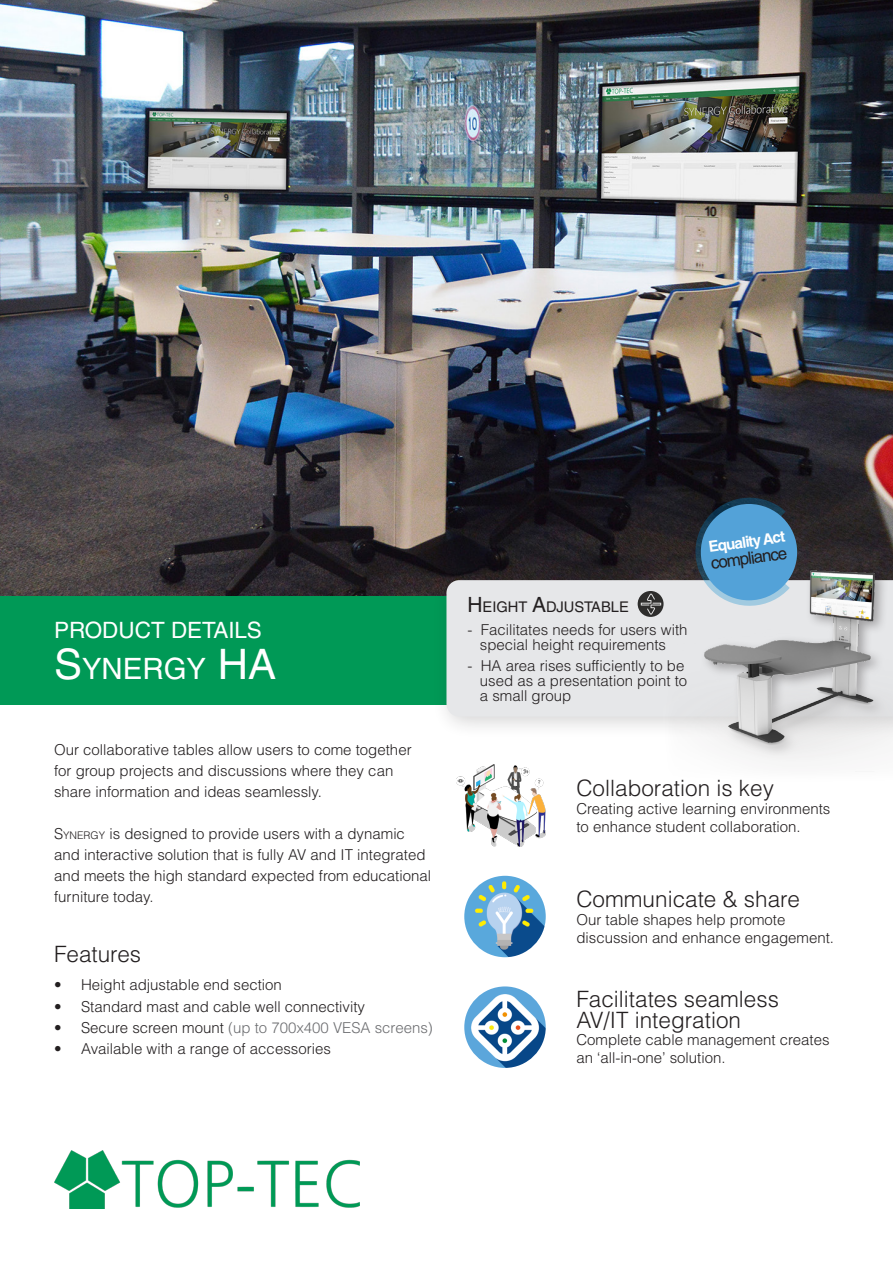
<style>
.page{position:relative;width:893px;height:1263px;background:#fff}
.page>*{position:absolute;margin:0;border:0;box-sizing:border-box;transform-origin:0 0}
.t1{font:29.4px "Helvetica LT Std";color:#fff}
.Body_Style{font:300 22.5px "Helvetica LT Std";color:#231f20}
.SUBTITLE{font:22.5px "Helvetica LT Std";color:#fff}
.FRONT_PAGE_BODY_TEXT{font:300 22.5px "Helvetica LT Std";color:#231f20}
.t2{font:17.1px "Helvetica LT Std";color:#231f20}
.t3{font:700 15.3px "Helvetica LT Std";color:#fff}
.Body_Style-2{font:300 15px/21px "Helvetica LT Std";color:#231f20}
.SUBTITLE-2{font:300 15px "Helvetica LT Std";color:#231f20}
.t4{font:300 15px "Helvetica LT Std";color:#6c6d70}
.SUBTITLE-3{font:14.7px "Helvetica LT Std";color:#231f20}
.s1{font-size:42px}
.s2{font-style:inherit}
.s3{font-size:10.5px}
.s4{color:#231f20}
.s5{font-size:21px}
</style>
<div class="page">
<img style="left:0;top:0;width:893px;height:596px">
<img style="left:54px;top:1150px;width:305px;height:59px">
<div style="left:0;top:596px;width:893px;height:108px;background:#009956"></div>
<img style="left:464px;top:876px;width:82px;height:81px;border-radius:41px">
<img style="left:456px;top:765px;width:90px;height:81px">
<img style="left:464px;top:986px;width:82px;height:82px;border-radius:41px">
<div style="left:432px;top:565px;width:461px;height:174px;background:#231f20;opacity:.2"></div>
<div style="left:446px;top:580px;width:215px;height:136px;background:#e6e7e9"></div>
<div style="left:661px;top:567px;width:232px;height:217px;background:#231f20;opacity:.35"></div>
<img style="left:664px;top:563px;width:229px;height:208px">
<svg style="left:689px;top:492px;width:101px;height:120px;background:#69737c"></svg>
<div style="left:701px;top:504px;width:96px;height:96px;background:#53a2d8;border-radius:50%"></div>
<img style="left:638px;top:591px;width:26px;height:26px;border-radius:13px">
<p class="SUBTITLE" style="left:54px;top:617px;width:209px">PRODUCT DETAILS</p>
<p class="t1" style="left:54px;top:652px;width:224px"><span class="s1">S</span>YNERGY <span class="s1">HA</span></p>
<p class="Body_Style-2" style="left:54px;top:739px;width:359px">Our collaborative tables allow users to come together for group projects and discussions where they can share information and ideas seamlessly.</p>
<p class="Body_Style-2" style="left:54px;top:823px;width:379px"><span class="s2">S</span><span class="s3">YNERGY</span> is designed to provide users with a dynamic and interactive solution that is fully AV and IT integrated and meets the high standard expected from educational furniture today.</p>
<p class="FRONT_PAGE_BODY_TEXT" style="left:54px;top:940px;width:89px">Features</p>
<p class="Body_Style-2" style="left:54px;top:974px;width:229px">• Height adjustable end section</p>
<p class="Body_Style-2" style="left:54px;top:996px;width:312px">• Standard mast and cable well connectivity</p>
<p class="t4" style="left:54px;top:1018px;width:380px"><span class="s4">• Secure screen mount</span> (up to 700x400 VESA screens)</p>
<p class="Body_Style-2" style="left:54px;top:1038px;width:278px">• Available with a range of accessories</p>
<p class="SUBTITLE-3" style="left:467px;top:598px;width:163px"><span class="s5">H</span>EIGHT <span class="s5">A</span>DJUSTABLE</p>
<p class="SUBTITLE-2" style="left:467px;top:620px;width:222px">- Facilitates needs for users with</p>
<p class="SUBTITLE-2" style="left:480px;top:635px;width:188px">special height requirements</p>
<p class="SUBTITLE-2" style="left:467px;top:656px;width:219px">- HA area rises sufficiently to be</p>
<p class="SUBTITLE-2" style="left:480px;top:671px;width:209px">used as a presentation point to</p>
<p class="SUBTITLE-2" style="left:480px;top:686px;width:93px">a small group</p>
<p class="t3" style="left:707px;top:538px;width:79px;rotate:-8deg">Equality Act</p>
<p class="t2" style="left:709px;top:553px;width:78px;rotate:-8deg">compliance</p>
<p class="Body_Style" style="left:576px;top:774px;width:199px">Collaboration is key</p>
<p class="Body_Style-2" style="left:576px;top:799px;width:255px;line-height:18px">Creating active learning environments to enhance student collaboration.</p>
<p class="Body_Style" style="left:576px;top:884px;width:225px">Communicate &amp; share</p>
<p class="Body_Style-2" style="left:576px;top:910px;width:259px;line-height:18px">Our table shapes help promote discussion and enhance engagement.</p>
<p class="Body_Style" style="left:576px;top:985px;width:204px">Facilitates seamless</p>
<p class="Body_Style" style="left:576px;top:1006px;width:166px">AV/IT integration</p>
<p class="Body_Style-2" style="left:576px;top:1031px;width:255px;line-height:18px">Complete cable management creates an ‘all-in-one’ solution.</p>
</div>
